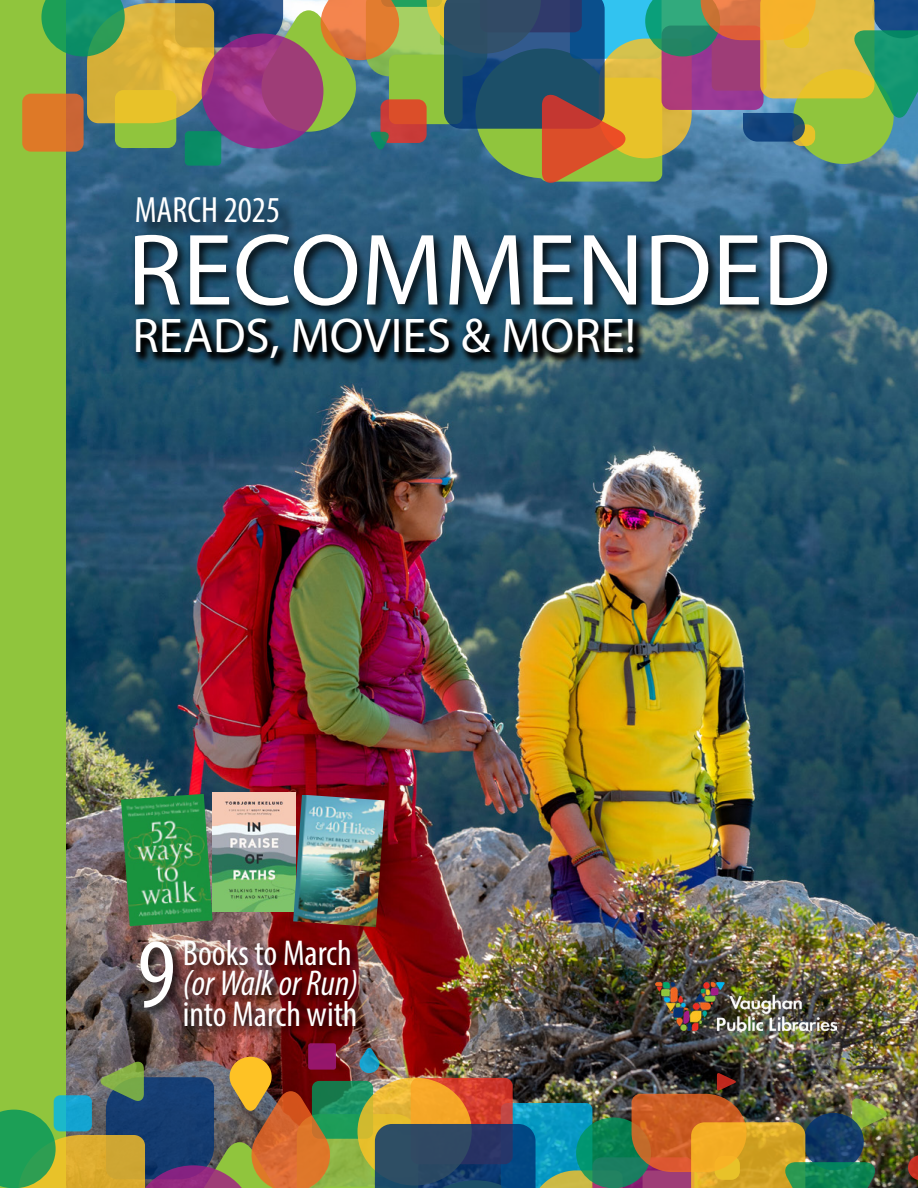
<style>
.page{position:relative;width:918px;height:1188px;background:#fff}
.page>*{position:absolute;margin:0;border:0;box-sizing:border-box;transform-origin:0 0}
.t1{font:102.6px "Myriad Pro";color:#fff}
.t2{font:condensed 99.45px "Myriad Pro";color:#fff}
.t3{font:49.05px "Myriad Pro";color:#fff}
.t4{font:condensed 36.6px "Myriad Pro";color:#fff}
.t5{font:condensed 36px "Myriad Pro";color:#fff}
.t6{font:italic condensed 36px "Myriad Pro";color:#fff}
</style>
<div class="page">
<img style="left:65px;top:186px;width:853px;height:1002px">
<div style="left:0;top:0;width:65px;height:1188px;background:#90c53d"></div>
<img style="left:656px;top:983px;width:180px;height:47px">
<div style="left:308px;top:1043px;width:28px;height:27px;background:#95166b;border-radius:3px"></div>
<svg style="left:908px;top:1155px;width:10px;height:25px"></svg>
<img style="left:0;top:1048px;width:888px;height:140px">
<svg style="left:22px;top:0;width:896px;height:186px"></svg>
<div style="left:139px;top:198px;width:158px;height:42px;background:#000;opacity:.75"></div>
<svg style="left:134px;top:318px;width:512px;height:52px"></svg>
<div style="left:131px;top:231px;width:709px;height:87px;background:#000;opacity:.94"></div>
<div style="left:138px;top:939px;width:47px;height:81px;background:#000;opacity:.75"></div>
<img style="left:121px;top:794px;width:92px;height:132px">
<img style="left:213px;top:793px;width:83px;height:119px">
<img style="left:293px;top:795px;width:92px;height:132px">
<div style="left:181px;top:937px;width:188px;height:101px;background:#000;opacity:.93"></div>
<p class="t4" style="left:135px;top:188px;width:147px">MARCH 2025</p>
<h1 class="t1" style="left:127px;top:207px;width:705px">RECOMMENDED</h1>
<h3 class="t3" style="left:133px;top:305px;width:505px">READS, MOVIES &amp; MORE!</h3>
<h2 class="t2" style="left:137px;top:914px;width:40px">9</h2>
<p class="t5" style="left:183px;top:931px;width:170px">Books to March</p>
<p class="t6" style="left:183px;top:962px;width:177px">(or Walk or Run)</p>
<p class="t5" style="left:183px;top:992px;width:176px">into March with</p>
</div>
